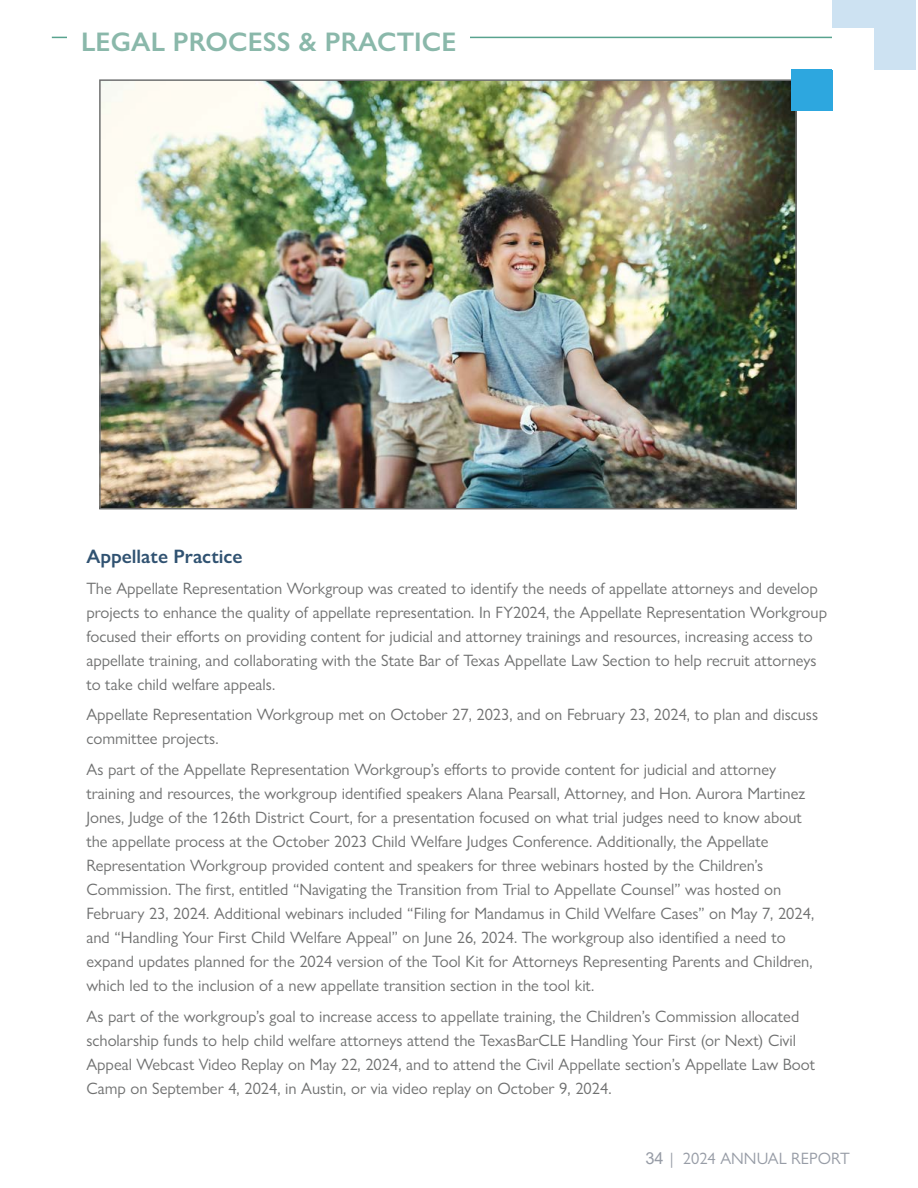
<style>
.page{position:relative;width:918px;height:1188px;background:#fff}
.page>*{position:absolute;margin:0;border:0;box-sizing:border-box;transform-origin:0 0}
.t1{font:600 27px "Gill Sans Nova";letter-spacing:.005em;color:#8ab8aa}
.subheadings{font:600 19.5px "Gill Sans Nova";color:#305271}
.Gill_Sans_Nova_book_R_11_16{font:16.5px/24px "Gill Sans Nova";color:#6f7070}
.t2{font:16.5px "Gill Sans Nova";color:#979ca6}
.s1{font-family:"Arial"}
</style>
<div class="page">
<hr style="left:52px;top:37px;width:812px;height:1px;background:#58a38e">
<div style="left:68px;top:18px;width:402px;height:33px;background:#fff"></div>
<img style="left:102px;top:82px;width:692px;height:424px">
<div style="left:99px;top:79px;width:698px;height:430px;border:2px solid #6f7070"></div>
<div style="left:832px;top:0;width:83px;height:70px;background:#cde2f2"></div>
<div style="left:791px;top:70px;width:41px;height:41px;background:#2da7df"></div>
<div style="left:832px;top:28px;width:42px;height:42px;background:#fff"></div>
<h1 class="t1" style="left:81px;top:25px;width:377px">LEGAL PROCESS &amp; PRACTICE</h1>
<h2 class="subheadings" style="left:86px;top:544px;width:158px">Appellate Practice</h2>
<p class="Gill_Sans_Nova_book_R_11_16" style="left:86px;top:576px;width:742px">The Appellate Representation Workgroup was created to identify the needs of appellate attorneys and develop projects to enhance the quality of appellate representation. In FY2024, the Appellate Representation Workgroup focused their efforts on providing content for judicial and attorney trainings and resources, increasing access to appellate training, and collaborating with the State Bar of Texas Appellate Law Section to help recruit attorneys to take child welfare appeals.</p>
<p class="Gill_Sans_Nova_book_R_11_16" style="left:86px;top:703px;width:733px">Appellate Representation Workgroup met on October 27, 2023, and on February 23, 2024, to plan and discuss committee projects.</p>
<p class="Gill_Sans_Nova_book_R_11_16" style="left:86px;top:757px;width:729px">As part of the Appellate Representation Workgroup’s efforts to provide content for judicial and attorney training and resources, the workgroup identified speakers Alana Pearsall, Attorney, and Hon. Aurora Martinez Jones, Judge of the 126th District Court, for a presentation focused on what trial judges need to know about the appellate process at the October 2023 Child Welfare Judges Conference. Additionally, the Appellate Representation Workgroup provided content and speakers for three webinars hosted by the Children’s Commission. The first, entitled “Navigating the Transition from Trial to Appellate Counsel” was hosted on February 23, 2024. Additional webinars included “Filing for Mandamus in Child Welfare Cases” on May 7, 2024, and “Handling Your First Child Welfare Appeal” on June 26, 2024. The workgroup also identified a need to expand updates planned for the 2024 version of the Tool Kit for Attorneys Representing Parents and Children, which led to the inclusion of a new appellate transition section in the tool kit.</p>
<p class="Gill_Sans_Nova_book_R_11_16" style="left:86px;top:1004px;width:730px">As part of the workgroup’s goal to increase access to appellate training, the Children’s Commission allocated scholarship funds to help child welfare attorneys attend the TexasBarCLE Handling Your First (or Next) Civil Appeal Webcast Video Replay on May 22, 2024, and to attend the Civil Appellate section’s Appellate Law Boot Camp on September 4, 2024, in Austin, or via video replay on October 9, 2024.</p>
<p class="t2" style="left:645px;top:1148px;width:206px"><span class="s1">34</span> | 2024 ANNUAL REPORT</p>
</div>
